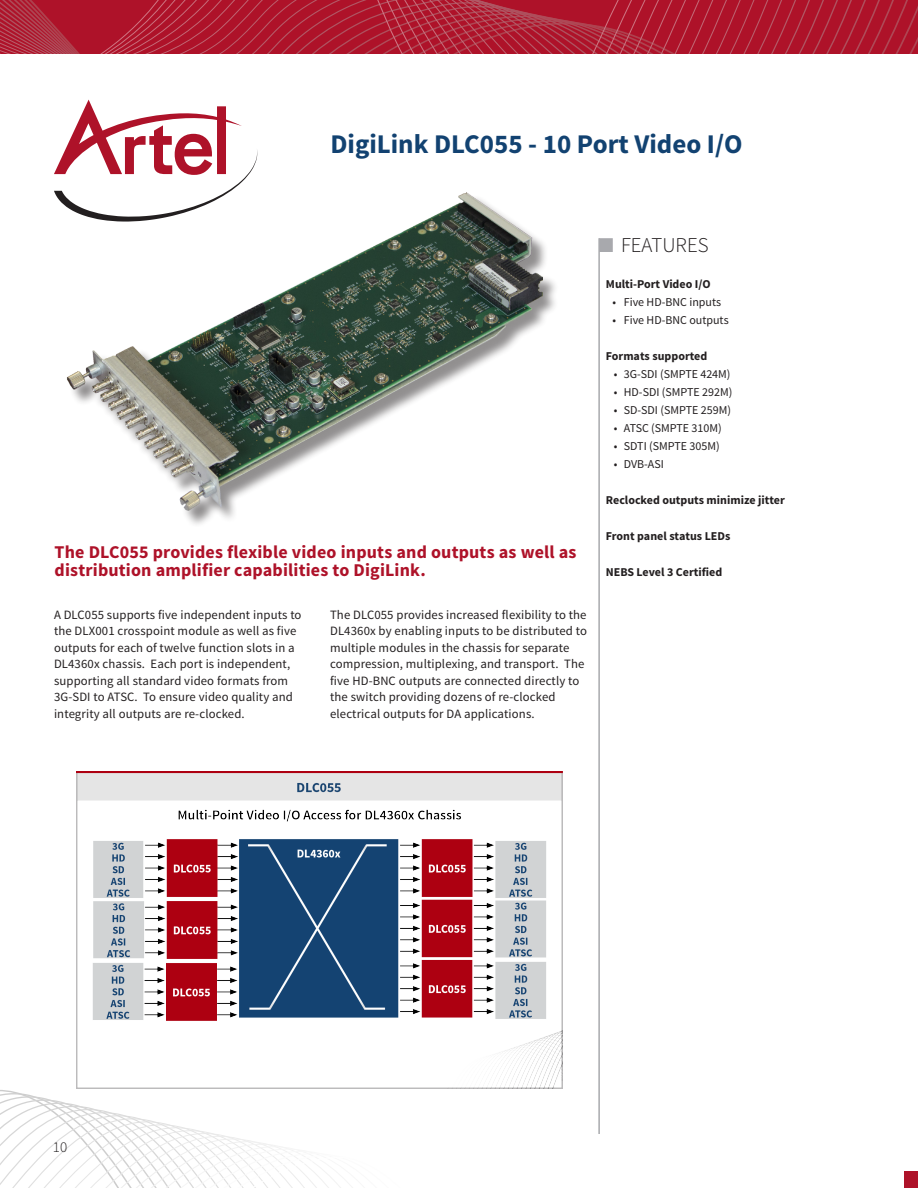
<style>
.page{position:relative;width:918px;height:1188px;background:#fff}
.page>*{position:absolute;margin:0;border:0;box-sizing:border-box;transform-origin:0 0}
.B_ProductName_copy{font:700 27px "Source Sans Pro";color:#124271}
.t1{font:300 21px "Source Sans Pro";color:#231f20}
.B_ProductIntro{font:700 18px/18px "Source Sans Pro";letter-spacing:.01em;color:#ae1229}
.t2{font:300 15px "Source Sans Pro";color:#231f20}
.A_Bodytext{font:12.75px/16.5px "Source Sans Pro";letter-spacing:.01em;color:#231f20}
.t3{font:12px "Source Sans Pro";color:#231f20}
.A_Features_Bodytext{font:700 12px "Source Sans Pro";color:#231f20}
</style>
<div class="page">
<div style="left:904px;top:1172px;width:14px;height:16px;background:#ae1229"></div>
<svg style="left:54px;top:100px;width:203px;height:92px"></svg>
<svg style="left:0;top:0;width:918px;height:54px;background:#af1d33"></svg>
<svg style="left:0;top:1070px;width:444px;height:118px"></svg>
<img style="left:77px;top:771px;width:486px;height:317px">
<img style="left:54px;top:192px;width:489px;height:319px">
<div style="left:599px;top:238px;width:14px;height:14px;background:#a8a9ad"></div>
<hr style="left:598px;top:238px;width:2px;height:896px;background:#a8a9ad">
<p class="B_ProductName_copy" style="left:330px;top:127px;width:414px">DigiLink DLC055 - 10 Port Video I/O</p>
<p class="B_ProductIntro" style="left:55px;top:544px;width:523px">The DLC055 provides flexible video inputs and outputs as well as distribution amplifier capabilities to DigiLink.</p>
<p class="A_Bodytext" style="left:54px;top:606px;width:249px">A DLC055 supports five independent inputs to the DLX001 crosspoint module as well as five outputs for each of twelve function slots in a DL4360x chassis. Each port is independent, supporting all standard video formats from 3G-SDI to ATSC. To ensure video quality and integrity all outputs are re-clocked.</p>
<p class="A_Bodytext" style="left:330px;top:606px;width:258px">The DLC055 provides increased flexibility to the DL4360x by enabling inputs to be distributed to multiple modules in the chassis for separate compression, multiplexing, and transport. The five HD-BNC outputs are connected directly to the switch providing dozens of re-clocked electrical outputs for DA applications.</p>
<h2 class="t1" style="left:621px;top:232px;width:89px">FEATURES</h2>
<p class="A_Features_Bodytext" style="left:606px;top:276px;width:106px">Multi-Port Video I/O</p>
<p class="t3" style="left:613px;top:295px;width:110px">• Five HD-BNC inputs</p>
<p class="t3" style="left:613px;top:313px;width:118px">• Five HD-BNC outputs</p>
<p class="A_Features_Bodytext" style="left:606px;top:348px;width:103px">Formats supported</p>
<p class="t3" style="left:614px;top:367px;width:118px">• 3G-SDI (SMPTE 424M)</p>
<p class="t3" style="left:614px;top:385px;width:120px">• HD-SDI (SMPTE 292M)</p>
<p class="t3" style="left:614px;top:403px;width:119px">• SD-SDI (SMPTE 259M)</p>
<p class="t3" style="left:614px;top:421px;width:109px">• ATSC (SMPTE 310M)</p>
<p class="t3" style="left:614px;top:439px;width:107px">• SDTI (SMPTE 305M)</p>
<p class="t3" style="left:614px;top:457px;width:51px">• DVB-ASI</p>
<p class="A_Features_Bodytext" style="left:606px;top:492px;width:180px">Reclocked outputs minimize jitter</p>
<p class="A_Features_Bodytext" style="left:606px;top:528px;width:126px">Front panel status LEDs</p>
<p class="A_Features_Bodytext" style="left:606px;top:564px;width:118px">NEBS Level 3 Certified</p>
<p class="t2" style="left:53px;top:1138px;width:16px">10</p>
</div>
